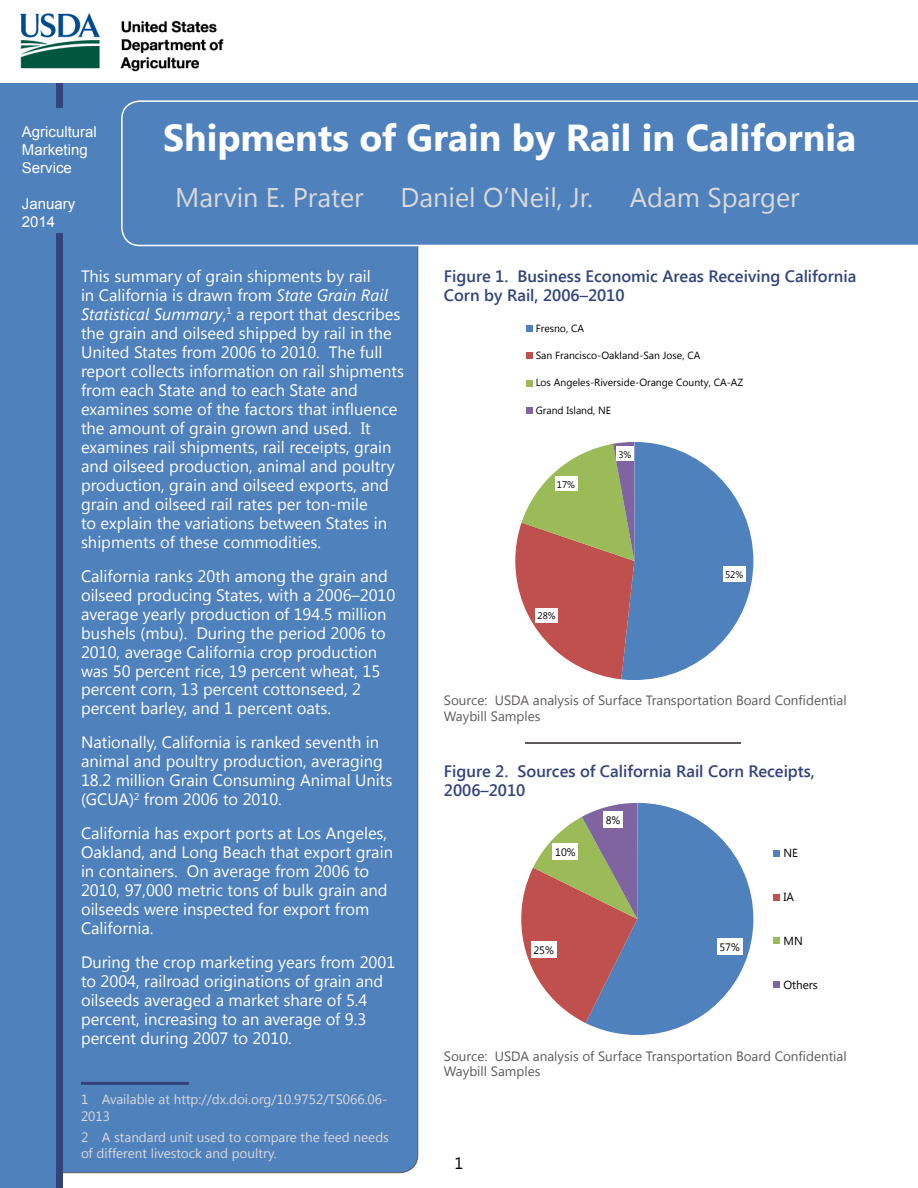
<style>
.page{position:relative;width:918px;height:1188px;background:#fff}
.page>*{position:absolute;margin:0;border:0;box-sizing:border-box;transform-origin:0 0}
.Document_Head{font:700 37.5px "Segoe UI";color:#fff}
.Content{font:27px "Segoe UI";color:#d9d9d9}
.Content-2{font:16.5px/18.9px "Segoe UI";color:#fff}
.Figure_titles{font:600 16.5px/18.9px "Segoe UI";color:#32447a}
.Content-3{font:16.5px "Segoe UI";color:#000}
.t1{font:15px "Arial";color:#fff}
.Source{font:13.5px/15.6px "Segoe UI";color:#5e5a5c}
.Footnote_text{font:13.5px/16.2px "Segoe UI";color:#d9d9d9}
.t2{font:11.7px "Segoe UI";color:#000}
.t3{font:10.8px "Segoe UI";color:#000}
.t4{font:10.35px "Segoe UI";color:#000}
.t5{font:9.6px "Segoe UI";color:#000}
.s1{font-style:italic}
</style>
<div class="page">
<div style="left:63px;top:83px;width:355px;height:1090px;background:#4f81bd"></div>
<div style="left:398px;top:82px;width:520px;height:91px;background:#4f81bd"></div>
<div style="left:0;top:0;width:63px;height:1188px;background:#4f81bd"></div>
<div style="left:56px;top:81px;width:7px;height:1107px;background:#32447a"></div>
<div style="left:120px;top:100px;width:798px;height:147px;background:#4f81bd"></div>
<div style="left:0;top:0;width:918px;height:83px;background:#fff"></div>
<img style="left:20px;top:13px;width:204px;height:59px">
<div style="left:15px;top:108px;width:97px;height:124px;background:#4f81bd"></div>
<hr style="left:81px;top:1082px;width:108px;height:3px;background:#32447a">
<hr style="left:525px;top:742px;width:216px;height:2px;background:#5e5a5c">
<svg style="left:515px;top:442px;width:238px;height:238px"></svg>
<div style="left:723px;top:566px;width:22px;height:15px;background:#fff"></div>
<div style="left:535px;top:608px;width:23px;height:15px;background:#fff"></div>
<div style="left:555px;top:476px;width:22px;height:15px;background:#fff"></div>
<div style="left:616px;top:446px;width:18px;height:15px;background:#fff"></div>
<svg style="left:527px;top:325px;width:6px;height:6px"></svg>
<svg style="left:527px;top:353px;width:6px;height:6px"></svg>
<svg style="left:527px;top:380px;width:6px;height:6px"></svg>
<svg style="left:527px;top:407px;width:6px;height:6px"></svg>
<svg style="left:521px;top:803px;width:232px;height:232px"></svg>
<div style="left:717px;top:938px;width:25px;height:17px;background:#fff"></div>
<div style="left:531px;top:941px;width:25px;height:17px;background:#fff"></div>
<div style="left:553px;top:844px;width:25px;height:16px;background:#fff"></div>
<div style="left:603px;top:811px;width:20px;height:17px;background:#fff"></div>
<div style="left:773px;top:850px;width:7px;height:7px;background:#4f81bd"></div>
<div style="left:773px;top:894px;width:7px;height:7px;background:#c0504d"></div>
<div style="left:773px;top:937px;width:7px;height:7px;background:#9bbb59"></div>
<div style="left:773px;top:981px;width:7px;height:7px;background:#8064a2"></div>
<p class="t1" style="left:22px;top:122px;width:77px">Agricultural</p>
<p class="t1" style="left:22px;top:140px;width:67px">Marketing</p>
<p class="t1" style="left:22px;top:158px;width:52px">Service</p>
<p class="t1" style="left:22px;top:194px;width:55px">January</p>
<p class="t1" style="left:22px;top:212px;width:35px">2014</p>
<p class="Document_Head" style="left:163px;top:111px;width:695px">Shipments of Grain by Rail in California</p>
<p class="Content" style="left:175px;top:179px;width:190px">Marvin E. Prater</p>
<p class="Content" style="left:401px;top:179px;width:194px">Daniel O’Neil, Jr.</p>
<p class="Content" style="left:630px;top:179px;width:171px">Adam Sparger</p>
<p class="Content-2" style="left:81px;top:266px;width:325px">This summary of grain shipments by rail<br>in California is drawn from <span class="s1">State Grain Rail Statistical Summary</span>,<sup>1</sup> a report that describes the grain and oilseed shipped by rail in the United States from 2006 to 2010. The full report collects information on rail shipments from each State and to each State and examines some of the factors that influence the amount of grain grown and used. It examines rail shipments, rail receipts, grain and oilseed production, animal and poultry production, grain and oilseed exports, and grain and oilseed rail rates per ton-mile<br>to explain the variations between States in shipments of these commodities.</p>
<p class="Content-2" style="left:81px;top:566px;width:316px">California ranks 20th among the grain and oilseed producing States, with a 2006–2010 average yearly production of 194.5 million bushels (mbu). During the period 2006 to 2010, average California crop production was 50 percent rice, 19 percent wheat, 15 percent corn, 13 percent cottonseed, 2 percent barley, and 1 percent oats.</p>
<p class="Content-2" style="left:81px;top:732px;width:313px">Nationally, California is ranked seventh in animal and poultry production, averaging 18.2 million Grain Consuming Animal Units (GCUA)<sup>2</sup> from 2006 to 2010.</p>
<p class="Content-2" style="left:81px;top:823px;width:314px">California has export ports at Los Angeles, Oakland, and Long Beach that export grain in containers. On average from 2006 to 2010, 97,000 metric tons of bulk grain and oilseeds were inspected for export from California.</p>
<p class="Content-2" style="left:81px;top:952px;width:316px">During the crop marketing years from 2001 to 2004, railroad originations of grain and oilseeds averaged a market share of 5.4 percent, increasing to an average of 9.3 percent during 2007 to 2010.</p>
<p class="Footnote_text" style="left:81px;top:1091px;width:308px">1 Available at http://dx.doi.org/10.9752/TS066.06-<br>2013</p>
<p class="Footnote_text" style="left:81px;top:1128px;width:310px">2 A standard unit used to compare the feed needs of different livestock and poultry.</p>
<p class="Figure_titles" style="left:444px;top:266px;width:414px">Figure 1. Business Economic Areas Receiving California<br>Corn by Rail, 2006–2010</p>
<p class="t4" style="left:536px;top:321px;width:50px">Fresno, CA</p>
<p class="t4" style="left:536px;top:348px;width:166px">San Francisco-Oakland-San Jose, CA</p>
<p class="t4" style="left:536px;top:376px;width:209px">Los Angeles-Riverside-Orange County, CA-AZ</p>
<p class="t4" style="left:536px;top:403px;width:77px">Grand Island, NE</p>
<p class="t5" style="left:557px;top:478px;width:20px">17%</p>
<p class="t5" style="left:618px;top:448px;width:14px">3%</p>
<p class="t5" style="left:538px;top:609px;width:20px">28%</p>
<p class="t5" style="left:725px;top:568px;width:20px">52%</p>
<p class="Source" style="left:444px;top:692px;width:404px">Source: USDA analysis of Surface Transportation Board Confidential<br>Waybill Samples</p>
<p class="Figure_titles" style="left:444px;top:761px;width:373px">Figure 2. Sources of California Rail Corn Receipts,<br>2006–2010</p>
<p class="t3" style="left:555px;top:845px;width:22px">10%</p>
<p class="t3" style="left:606px;top:813px;width:16px">8%</p>
<p class="t3" style="left:533px;top:943px;width:22px">25%</p>
<p class="t3" style="left:719px;top:939px;width:22px">57%</p>
<p class="t2" style="left:784px;top:845px;width:16px">NE</p>
<p class="t2" style="left:784px;top:889px;width:12px">IA</p>
<p class="t2" style="left:784px;top:933px;width:21px">MN</p>
<p class="t2" style="left:784px;top:976px;width:36px">Others</p>
<p class="Source" style="left:444px;top:1048px;width:404px">Source: USDA analysis of Surface Transportation Board Confidential<br>Waybill Samples</p>
<p class="Content-3" style="left:455px;top:1152px;width:10px">1</p>
</div>
